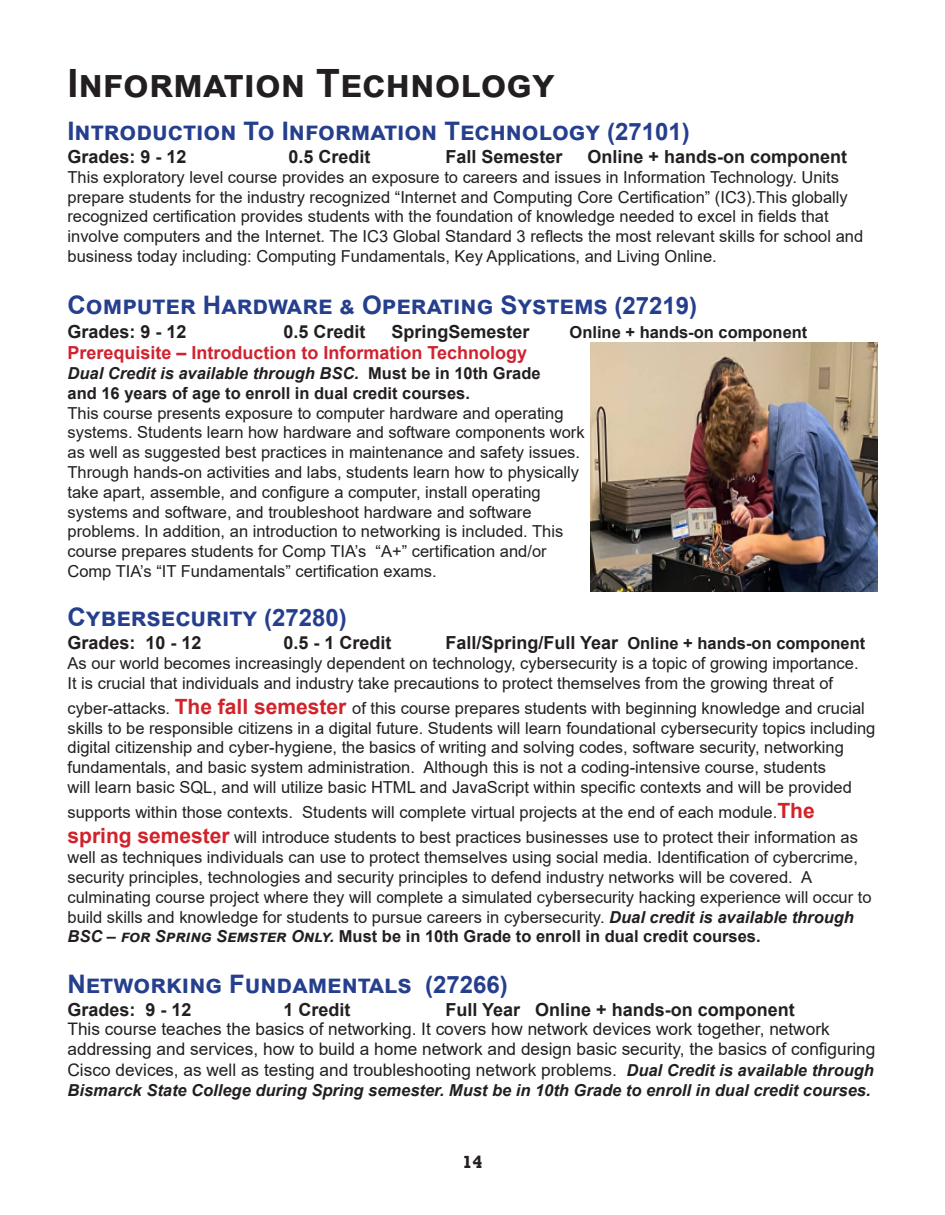
<style>
.page{position:relative;width:945px;height:1215px;background:#fff}
.page>*{position:absolute;margin:0;border:0;box-sizing:border-box;transform-origin:0 0}
.t1{font:700 39px "Arial";color:#231f20}
.t2{font:700 25.5px "Arial";color:#253f8e}
.t3{font:700 18px "Arial";color:#231f20}
.t4{font:700 18px "Arial";color:#d12230}
.t5{font:700 18px "Rockwell";color:#231f20}
.t6{font:17.25px/20.1px "Arial";color:#231f20}
.t7{font:16.5px/19.8px "Arial";color:#231f20}
.t8{font:italic 700 16.5px "Arial";color:#231f20}
.t9{font:700 16.5px "Arial";color:#231f20}
.s1{font-size:24px}
.s2{font-style:normal}
.s3{font-size:18px}
.s4{font-weight:700;font-size:21px;color:#d1232a}
.s5{font-weight:700;font-style:italic}
.s6{font-weight:700}
.s7{font-weight:700;font-style:italic;font-size:16.5px}
</style>
<div class="page">
<img style="left:590px;top:343px;width:288px;height:248px">
<p class="t1" style="left:68px;top:56px;width:488px">Information Technology</p>
<p class="t2" style="left:68px;top:113px;width:624px">Introduction To Information Technology <span class="s1">(27101)</span></p>
<p class="t3" style="left:68px;top:144px;width:121px">Grades: 9 - 12</p>
<p class="t3" style="left:289px;top:144px;width:84px">0.5 Credit</p>
<p class="t3" style="left:446px;top:144px;width:119px">Fall Semester</p>
<p class="t3" style="left:588px;top:144px;width:261px">Online + hands-on component</p>
<p class="t7" style="left:68px;top:167px;width:797px">This exploratory level course provides an exposure to careers and issues in Information Technology. Units prepare students for the industry recognized “Internet and Computing Core Certification” (IC3).This globally recognized certification provides students with the foundation of knowledge needed to excel in fields that involve computers and the Internet. The IC3 Global Standard 3 reflects the most relevant skills for school and business today including: Computing Fundamentals, Key Applications, and Living Online.</p>
<p class="t2" style="left:68px;top:287px;width:631px">Computer Hardware &amp; Operating Systems <span class="s1">(27219)</span></p>
<p class="t3" style="left:68px;top:319px;width:121px">Grades: 9 - 12</p>
<p class="t3" style="left:284px;top:319px;width:84px">0.5 Credit</p>
<p class="t3" style="left:392px;top:319px;width:140px">SpringSemester</p>
<p class="t9" style="left:570px;top:320px;width:239px">Online + hands-on component</p>
<p class="t4" style="left:68px;top:340px;width:461px">Prerequisite – Introduction to Information Technology</p>
<p class="t8" style="left:68px;top:362px;width:475px">Dual Credit is available through BSC. <span class="s2">Must be in 10th Grade</span></p>
<p class="t9" style="left:68px;top:381px;width:404px">and 16 years of age to enroll in dual credit courses.</p>
<p class="t7" style="left:68px;top:403px;width:498px">This course presents exposure to computer hardware and operating</p>
<p class="t7" style="left:68px;top:423px;width:519px">systems. Students learn how hardware and software components work</p>
<p class="t7" style="left:68px;top:442px;width:514px">as well as suggested best practices in maintenance and safety issues.</p>
<p class="t7" style="left:68px;top:462px;width:513px">Through hands-on activities and labs, students learn how to physically</p>
<p class="t7" style="left:68px;top:482px;width:475px">take apart, assemble, and configure a computer, install operating</p>
<p class="t7" style="left:68px;top:502px;width:466px">systems and software, and troubleshoot hardware and software</p>
<p class="t7" style="left:68px;top:522px;width:497px">problems. In addition, an introduction to networking is included. This</p>
<p class="t7" style="left:68px;top:541px;width:481px">course prepares students for Comp TIA’s “A+” certification and/or</p>
<p class="t7" style="left:68px;top:561px;width:371px">Comp TIA’s “IT Fundamentals” certification exams.</p>
<p class="t2" style="left:68px;top:599px;width:281px">Cybersecurity <span class="s1">(27280)</span></p>
<p class="t3" style="left:68px;top:630px;width:136px">Grades: 10 - 12</p>
<p class="t3" style="left:284px;top:630px;width:110px">0.5 - 1 Credit</p>
<p class="t9" style="left:446px;top:632px;width:421px"><span class="s3">Fall/Spring/Full Year</span> Online + hands-on component</p>
<p class="t7" style="left:67px;top:653px;width:793px">As our world becomes increasingly dependent on technology, cybersecurity is a topic of growing importance.<br>It is crucial that individuals and industry take precautions to protect themselves from the growing threat of</p>
<p class="t7" style="left:67px;top:698px;width:809px">cyber-attacks. <span class="s4">The fall semester</span> of this course prepares students with beginning knowledge and crucial skills to be responsible citizens in a digital future. Students will learn foundational cybersecurity topics including digital citizenship and cyber-hygiene, the basics of writing and solving codes, software security, networking fundamentals, and basic system administration. Although this is not a coding-intensive course, students<br>will learn basic SQL, and will utilize basic HTML and JavaScript within specific contexts and will be provided</p>
<p class="t7" style="left:67px;top:800px;width:792px;line-height:25.2px">supports within those contexts. Students will complete virtual projects at the end of each module.<span class="s4">The spring semester</span> will introduce students to best practices businesses use to protect their information as</p>
<p class="t7" style="left:67px;top:847px;width:806px">well as techniques individuals can use to protect themselves using social media. Identification of cybercrime, security principles, technologies and security principles to defend industry networks will be covered. A culminating course project where they will complete a simulated cybersecurity hacking experience will occur to build skills and knowledge for students to pursue careers in cybersecurity. <span class="s5">Dual credit is available through BSC – for Spring Semster Only.</span> <span class="s6">Must be in 10th Grade to enroll in dual credit courses.</span></p>
<p class="t2" style="left:68px;top:966px;width:442px">Networking Fundamentals <span class="s1">(27266)</span></p>
<p class="t3" style="left:68px;top:997px;width:126px">Grades: 9 - 12</p>
<p class="t3" style="left:284px;top:997px;width:69px">1 Credit</p>
<p class="t3" style="left:446px;top:997px;width:351px">Full Year Online + hands-on component</p>
<p class="t6" style="left:68px;top:1019px;width:809px">This course teaches the basics of networking. It covers how network devices work together, network addressing and services, how to build a home network and design basic security, the basics of configuring<br>Cisco devices, as well as testing and troubleshooting network problems. <span class="s7">Dual Credit is available through</span></p>
<p class="t8" style="left:68px;top:1080px;width:805px">Bismarck State College during Spring semester. Must be in 10th Grade to enroll in dual credit courses.</p>
<p class="t5" style="left:463px;top:1151px;width:21px">14</p>
</div>
